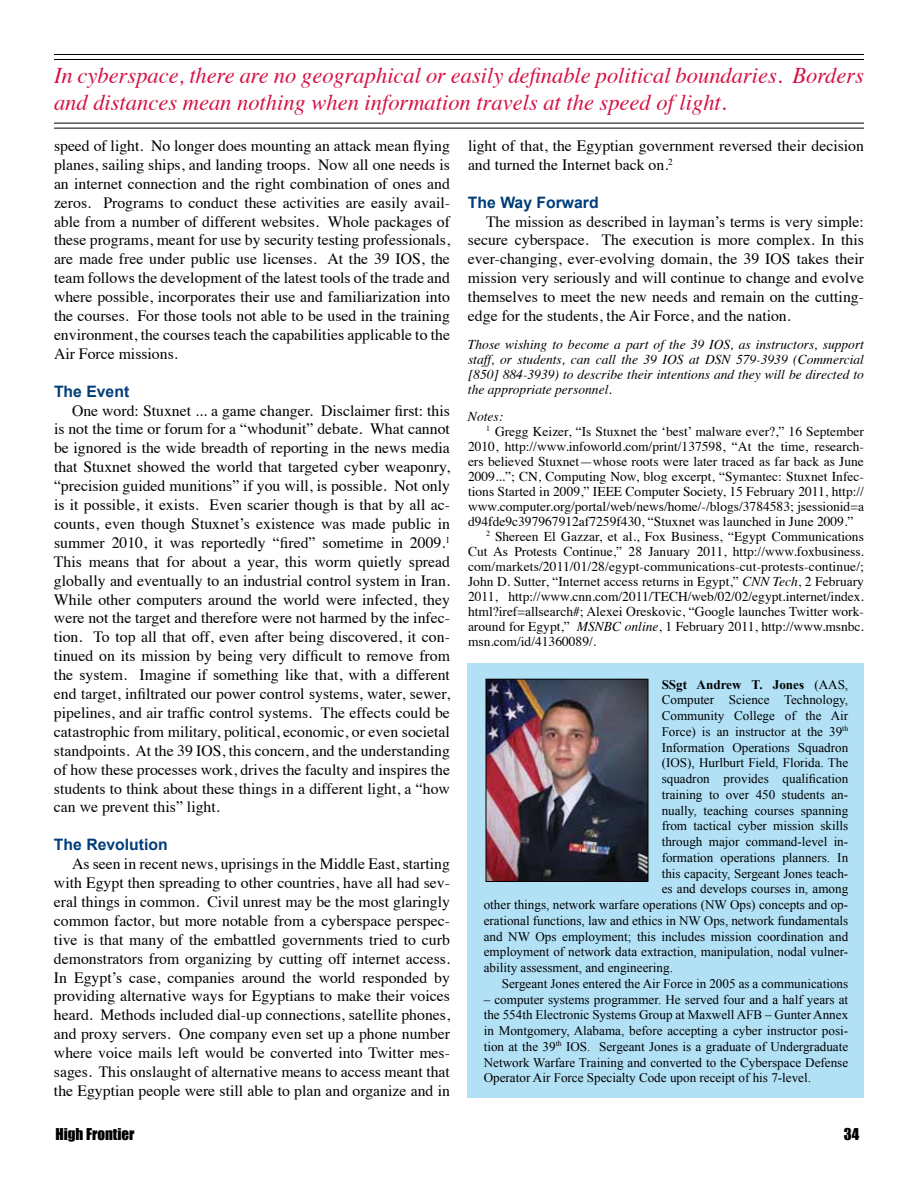
<style>
.page{position:relative;width:918px;height:1188px;background:#fff}
.page>*{position:absolute;margin:0;border:0;box-sizing:border-box;transform-origin:0 0}
.t1{font:italic 22.5px/27px "Times";color:#d31245}
.t2{font:15.75px/18.9px "Times";color:#000;text-align:justify}
.t3{font:700 15.75px "Arial";color:#003d79}
.t4{font:15px "Impact";color:#000}
.t5{font:13.5px "Times";color:#000}
.t6{font:italic 13.5px/15px "Times";color:#000;text-align:justify}
.t7{font:13.2px/15.8px "Times New Roman";color:#000;text-align:justify}
.t8{font:700 13.2px "Times New Roman";color:#000}
.s1{font-style:italic}
.s2{font-weight:400}
</style>
<div class="page">
<div style="left:468px;top:663px;width:396px;height:434px;background:#b2e1f6"></div>
<img style="left:488px;top:681px;width:158px;height:199px">
<div style="left:486px;top:679px;width:162px;height:203px;border:1px solid #000"></div>
<hr style="left:54px;top:54px;width:810px;height:1px;background:#000">
<hr style="left:54px;top:59px;width:810px;height:1px;background:#000">
<hr style="left:54px;top:123px;width:810px;height:1px;background:#000">
<hr style="left:54px;top:128px;width:810px;height:1px;background:#000">
<h1 class="t1" style="left:54px;top:60px;width:812px">In cyberspace, there are no geographical or easily definable political boundaries. Borders and distances mean nothing when information travels at the speed of light.</h1>
<p class="t2" style="left:54px;top:135px;width:398px">speed of light. No longer does mounting an attack mean flying planes, sailing ships, and landing troops. Now all one needs is an internet connection and the right combination of ones and zeros. Programs to conduct these activities are easily avail&shy;able from a number of different websites. Whole packages of these programs, meant for use by security testing professionals, are made free under public use licenses. At the 39 IOS, the team follows the development of the latest tools of the trade and where possible, incorporates their use and familiarization into the courses. For those tools not able to be used in the training environment, the courses teach the capabilities applicable to the Air Force missions.</p>
<p class="t3" style="left:54px;top:382px;width:77px">The Event</p>
<p class="t2" style="left:54px;top:399px;width:398px;text-indent:18px">One word: Stuxnet ... a game changer. Disclaimer first: this is not the time or forum for a “whodunit” debate. What cannot be ignored is the wide breadth of reporting in the news media that Stuxnet showed the world that targeted cyber weaponry, “precision guided munitions” if you will, is possible. Not only is it possible, it exists. Even scarier though is that by all ac&shy;counts, even though Stuxnet’s existence was made public in summer 2010, it was reportedly “fired” sometime in 2009.<sup>1<br></sup>This means that for about a year, this worm quietly spread globally and eventually to an industrial control system in Iran.<br>While other computers around the world were infected, they were not the target and therefore were not harmed by the infec&shy;tion. To top all that off, even after being discovered, it con&shy;tinued on its mission by being very difficult to remove from the system. Imagine if something like that, with a different end target, infiltrated our power control systems, water, sewer, pipelines, and air traffic control systems. The effects could be catastrophic from military, political, economic, or even societal standpoints. At the 39 IOS, this concern, and the understanding of how these processes work, drives the faculty and inspires the students to think about these things in a different light, a “how can we prevent this” light.</p>
<p class="t3" style="left:54px;top:836px;width:115px">The Revolution</p>
<p class="t2" style="left:54px;top:853px;width:398px;text-indent:18px">As seen in recent news, uprisings in the Middle East, starting with Egypt then spreading to other countries, have all had sev&shy;eral things in common. Civil unrest may be the most glaringly common factor, but more notable from a cyberspace perspec&shy;tive is that many of the embattled governments tried to curb demonstrators from organizing by cutting off internet access.<br>In Egypt’s case, companies around the world responded by providing alternative ways for Egyptians to make their voices heard. Methods included dial-up connections, satellite phones, and proxy servers. One company even set up a phone number where voice mails left would be converted into Twitter mes&shy;sages. This onslaught of alternative means to access meant that the Egyptian people were still able to plan and organize and in</p>
<p class="t2" style="left:468px;top:135px;width:397px">light of that, the Egyptian government reversed their decision and turned the Internet back on.<sup>2</sup></p>
<p class="t3" style="left:468px;top:193px;width:132px">The Way Forward</p>
<p class="t2" style="left:468px;top:210px;width:398px;text-indent:18px">The mission as described in layman’s terms is very simple: secure cyberspace. The execution is more complex. In this ever-changing, ever-evolving domain, the 39 IOS takes their mission very seriously and will continue to change and evolve themselves to meet the new needs and remain on the cutting&shy;edge for the students, the Air Force, and the nation.</p>
<p class="t6" style="left:468px;top:336px;width:398px">Those wishing to become a part of the 39 IOS, as instructors, support staff, or students, can call the 39 IOS at DSN 579-3939 (Commercial [850] 884-3939) to describe their intentions and they will be directed to the appropriate personnel.</p>
<p class="t6" style="left:468px;top:408px;width:37px">Notes:</p>
<p class="t5" style="left:486px;top:418px;width:380px"><sup>1</sup> Gregg Keizer, “Is Stuxnet the ‘best’ malware ever?,” 16 September</p>
<p class="t5" style="left:468px;top:433px;width:397px">2010, http://www.infoworld.com/print/137598, “At the time, research-</p>
<p class="t5" style="left:468px;top:448px;width:397px">ers believed Stuxnet—whose roots were later traced as far back as June</p>
<p class="t5" style="left:468px;top:463px;width:397px">2009...”; CN, Computing Now, blog excerpt, “Symantec: Stuxnet Infec-</p>
<p class="t5" style="left:468px;top:478px;width:398px">tions Started in 2009,” IEEE Computer Society, 15 February 2011, http://</p>
<p class="t5" style="left:468px;top:493px;width:398px">www.computer.org/portal/web/news/home/-/blogs/3784583; jsessionid=a</p>
<p class="t5" style="left:468px;top:508px;width:387px">d94fde9c397967912af7259f430, “Stuxnet was launched in June 2009.”</p>
<p class="t5" style="left:486px;top:523px;width:379px"><sup>2</sup> Shereen El Gazzar, et al., Fox Business, “Egypt Communications</p>
<p class="t5" style="left:468px;top:538px;width:397px">Cut As Protests Continue,” 28 January 2011, http://www.foxbusiness.</p>
<p class="t5" style="left:468px;top:553px;width:397px">com/markets/2011/01/28/egypt-communications-cut-protests-continue/;</p>
<p class="t5" style="left:468px;top:568px;width:397px">John D. Sutter, “Internet access returns in Egypt,” <span class="s1">CNN Tech</span>, 2 February</p>
<p class="t5" style="left:468px;top:583px;width:398px">2011, http://www.cnn.com/2011/TECH/web/02/02/egypt.internet/index.</p>
<p class="t5" style="left:468px;top:598px;width:397px">html?iref=allsearch#; Alexei Oreskovic, “Google launches Twitter work-</p>
<p class="t5" style="left:468px;top:613px;width:398px">around for Egypt,” <span class="s1">MSNBC online</span>, 1 February 2011, http://www.msnbc.</p>
<p class="t5" style="left:468px;top:628px;width:130px">msn.com/id/41360089/.</p>
<p class="t8" style="left:662px;top:675px;width:188px">SSgt Andrew T. Jones <span class="s2">(AAS,</span></p>
<p class="t7" style="left:662px;top:692px;width:188px">Computer Science Technology,</p>
<p class="t7" style="left:662px;top:708px;width:188px">Community College of the Air</p>
<p class="t7" style="left:662px;top:723px;width:188px">Force) is an instructor at the 39<sup>th</sup></p>
<p class="t7" style="left:662px;top:739px;width:188px">Information Operations Squadron</p>
<p class="t7" style="left:662px;top:755px;width:188px">(IOS), Hurlburt Field, Florida. The</p>
<p class="t7" style="left:662px;top:771px;width:188px">squadron provides qualification</p>
<p class="t7" style="left:662px;top:786px;width:188px">training to over 450 students an-</p>
<p class="t7" style="left:662px;top:802px;width:188px">nually, teaching courses spanning</p>
<p class="t7" style="left:662px;top:818px;width:188px">from tactical cyber mission skills</p>
<p class="t7" style="left:662px;top:834px;width:188px">through major command-level in-</p>
<p class="t7" style="left:662px;top:849px;width:188px">formation operations planners. In</p>
<p class="t7" style="left:662px;top:865px;width:188px">this capacity, Sergeant Jones teach-</p>
<p class="t7" style="left:662px;top:881px;width:188px">es and develops courses in, among</p>
<p class="t7" style="left:484px;top:897px;width:366px">other things, network warfare operations (NW Ops) concepts and op-</p>
<p class="t7" style="left:484px;top:912px;width:366px">erational functions, law and ethics in NW Ops, network fundamentals</p>
<p class="t7" style="left:484px;top:928px;width:366px">and NW Ops employment; this includes mission coordination and</p>
<p class="t7" style="left:484px;top:944px;width:366px">employment of network data extraction, manipulation, nodal vulner-</p>
<p class="t7" style="left:484px;top:960px;width:191px">ability assessment, and engineering.</p>
<p class="t7" style="left:502px;top:975px;width:348px">Sergeant Jones entered the Air Force in 2005 as a communications</p>
<p class="t7" style="left:484px;top:991px;width:366px">– computer systems programmer. He served four and a half years at the 554th Electronic Systems Group at Maxwell AFB – Gunter Annex in Montgomery, Alabama, before accepting a cyber instructor posi&shy;tion at the 39<sup>th</sup> IOS. Sergeant Jones is a graduate of Undergraduate Network Warfare Training and converted to the Cyberspace Defense Operator Air Force Specialty Code upon receipt of his 7-level.</p>
<p class="t4" style="left:55px;top:1125px;width:81px">High Frontier</p>
<p class="t4" style="left:844px;top:1125px;width:17px">34</p>
</div>
